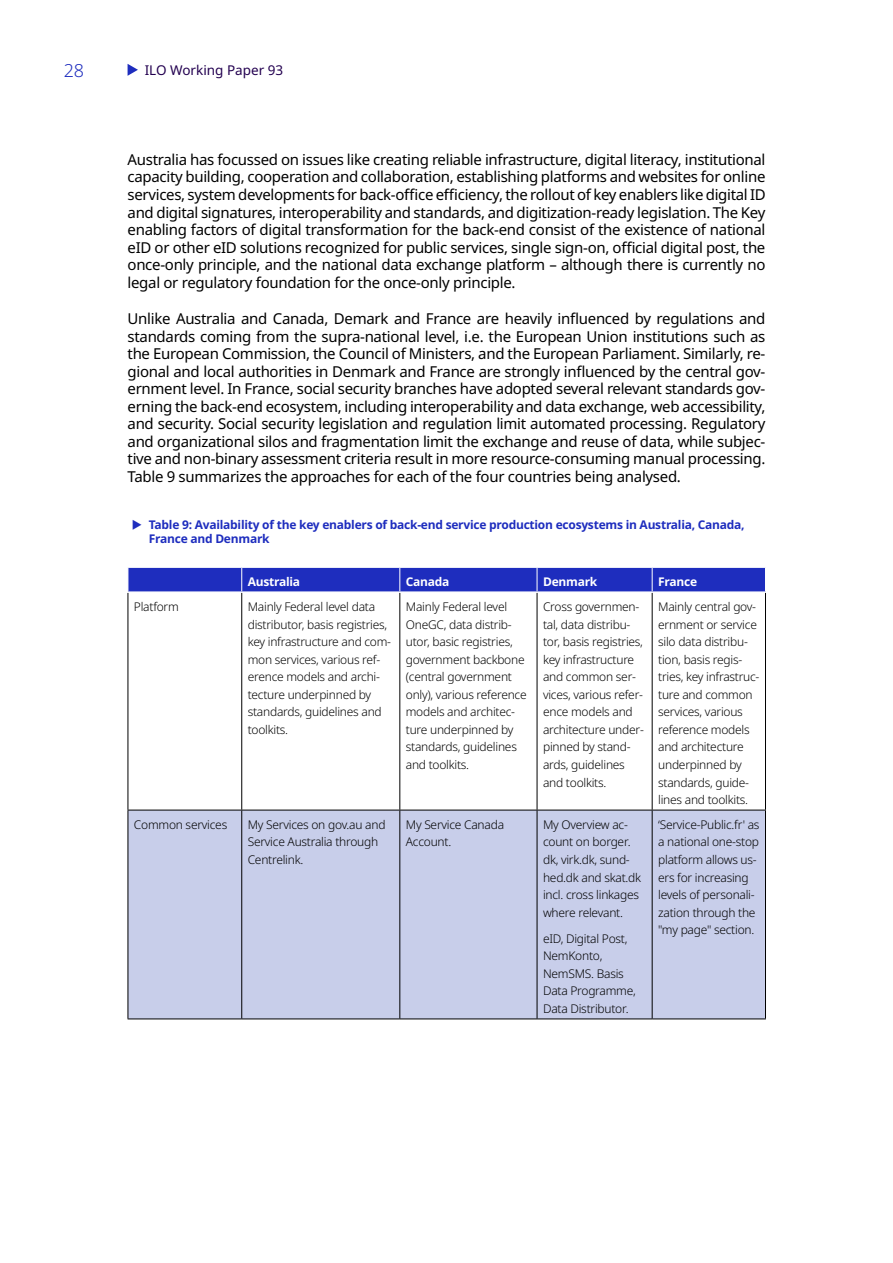
<style>
.page{position:relative;width:893px;height:1263px;background:#fff}
.page>*{position:absolute;margin:0;border:0;box-sizing:border-box;transform-origin:0 0}
.t1{font:300 18px "Noto Sans";color:#1e2dbe}
.B_Body_Space{font:15px/17.5px "Noto Sans";letter-spacing:-.02em;color:#000;text-align:justify}
.t2{font:13.5px "Noto Sans";color:#230050}
.C_Table{font:300 12px/17.5px "Noto Sans";letter-spacing:-.02em;color:#000}
.t3{font:700 12px/14.4px "Noto Sans";letter-spacing:-.02em;color:#1e2dbe}
.C_Table_Header{font:700 12px "Noto Sans";letter-spacing:-.02em;color:#fff}
</style>
<div class="page">
<svg style="left:128px;top:64px;width:10px;height:12px"></svg>
<div style="left:129px;top:811px;width:636px;height:207px;background:#c8ceea"></div>
<hr style="left:128px;top:593px;width:1px;height:217px;background:#000">
<hr style="left:128px;top:810px;width:1px;height:208px;background:#000">
<svg style="left:128px;top:567px;width:638px;height:25px;background:#2d3bc2"></svg>
<hr style="left:241px;top:593px;width:1px;height:217px;background:#000">
<hr style="left:399px;top:593px;width:1px;height:217px;background:#000">
<hr style="left:537px;top:593px;width:1px;height:217px;background:#000">
<hr style="left:652px;top:593px;width:1px;height:217px;background:#000">
<hr style="left:765px;top:593px;width:1px;height:217px;background:#000">
<hr style="left:128px;top:810px;width:114px;height:1px;background:#000">
<hr style="left:242px;top:810px;width:158px;height:1px;background:#000">
<hr style="left:241px;top:810px;width:1px;height:208px;background:#000">
<hr style="left:400px;top:810px;width:137px;height:1px;background:#000">
<hr style="left:399px;top:810px;width:1px;height:208px;background:#000">
<hr style="left:537px;top:810px;width:115px;height:1px;background:#000">
<hr style="left:537px;top:810px;width:1px;height:208px;background:#000">
<hr style="left:652px;top:810px;width:114px;height:1px;background:#000">
<hr style="left:652px;top:810px;width:1px;height:208px;background:#000">
<hr style="left:765px;top:810px;width:1px;height:208px;background:#000">
<hr style="left:128px;top:1018px;width:114px;height:1px;background:#000">
<hr style="left:242px;top:1018px;width:158px;height:1px;background:#000">
<hr style="left:400px;top:1018px;width:137px;height:1px;background:#000">
<hr style="left:537px;top:1018px;width:115px;height:1px;background:#000">
<hr style="left:652px;top:1018px;width:114px;height:1px;background:#000">
<p class="t1" style="left:64px;top:57px;width:22px">28</p>
<p class="t2" style="left:145px;top:60px;width:140px">ILO Working Paper 93</p>
<p class="B_Body_Space" style="left:128px;top:151px;width:640px">Australia has focussed on issues like creating reliable infrastructure, digital literacy, institutional capacity building, cooperation and collaboration, establishing platforms and websites for online services, system developments for back-office efficiency, the rollout of key enablers like digital ID and digital signatures, interoperability and standards, and digitization-ready legislation. The Key enabling factors of digital transformation for the back-end consist of the existence of national eID or other eID solutions recognized for public services, single sign-on, official digital post, the once-only principle, and the national data exchange platform – although there is currently no legal or regulatory foundation for the once-only principle.</p>
<p class="B_Body_Space" style="left:128px;top:310px;width:639px">Unlike Australia and Canada, Demark and France are heavily influenced by regulations and standards coming from the supra-national level, i.e. the European Union institutions such as the European Commission, the Council of Ministers, and the European Parliament. Similarly, re&shy;gional and local authorities in Denmark and France are strongly influenced by the central gov&shy;ernment level. In France, social security branches have adopted several relevant standards gov&shy;erning the back-end ecosystem, including interoperability and data exchange, web accessibility, and security. Social security legislation and regulation limit automated processing. Regulatory and organizational silos and fragmentation limit the exchange and reuse of data, while subjec&shy;tive and non-binary assessment criteria result in more resource-consuming manual processing.<br>Table 9 summarizes the approaches for each of the four countries being analysed.</p>
<p class="t3" style="left:149px;top:517px;width:597px">Table 9: Availability of the key enablers of back-end service production ecosystems in Australia, Canada,<br>France and Denmark</p>
<p class="C_Table_Header" style="left:248px;top:573px;width:54px">Australia</p>
<p class="C_Table_Header" style="left:406px;top:573px;width:45px">Canada</p>
<p class="C_Table_Header" style="left:543px;top:573px;width:56px">Denmark</p>
<p class="C_Table_Header" style="left:658px;top:573px;width:40px">France</p>
<p class="C_Table" style="left:134px;top:598px;width:46px">Platform</p>
<p class="C_Table" style="left:248px;top:598px;width:145px">Mainly Federal level data distributor, basis registries, key infrastructure and com&shy;mon services, various ref&shy;erence models and archi&shy;tecture underpinned by standards, guidelines and toolkits.</p>
<p class="C_Table" style="left:406px;top:598px;width:122px">Mainly Federal level<br>OneGC, data distrib&shy;utor, basic registries, government backbone (central government only), various reference models and architec&shy;ture underpinned by standards, guidelines and toolkits.</p>
<p class="C_Table" style="left:543px;top:598px;width:102px">Cross governmen&shy;tal, data distribu&shy;tor, basis registries, key infrastructure and common ser&shy;vices, various refer&shy;ence models and architecture under&shy;pinned by stand&shy;ards, guidelines and toolkits.</p>
<p class="C_Table" style="left:658px;top:598px;width:103px">Mainly central gov&shy;ernment or service silo data distribu&shy;tion, basis regis&shy;tries, key infrastruc&shy;ture and common services, various reference models and architecture underpinned by standards, guide&shy;lines and toolkits.</p>
<p class="C_Table" style="left:134px;top:816px;width:95px">Common services</p>
<p class="C_Table" style="left:248px;top:816px;width:139px">My Services on gov.au and<br>Service Australia through<br>Centrelink.</p>
<p class="C_Table" style="left:406px;top:816px;width:100px">My Service Canada<br>Account.</p>
<p class="C_Table" style="left:543px;top:816px;width:100px">My Overview ac&shy;count on borger. dk, virk.dk, sund&shy;hed.dk and skat.dk incl. cross linkages where relevant.</p>
<p class="C_Table" style="left:543px;top:930px;width:94px">eID, Digital Post,<br>NemKonto,<br>NemSMS. Basis<br>Data Programme,<br>Data Distributor.</p>
<p class="C_Table" style="left:658px;top:816px;width:103px">‘Service-Public.fr' as a national one-stop platform allows us&shy;ers for increasing levels of personali&shy;zation through the "my page" section.</p>
</div>
